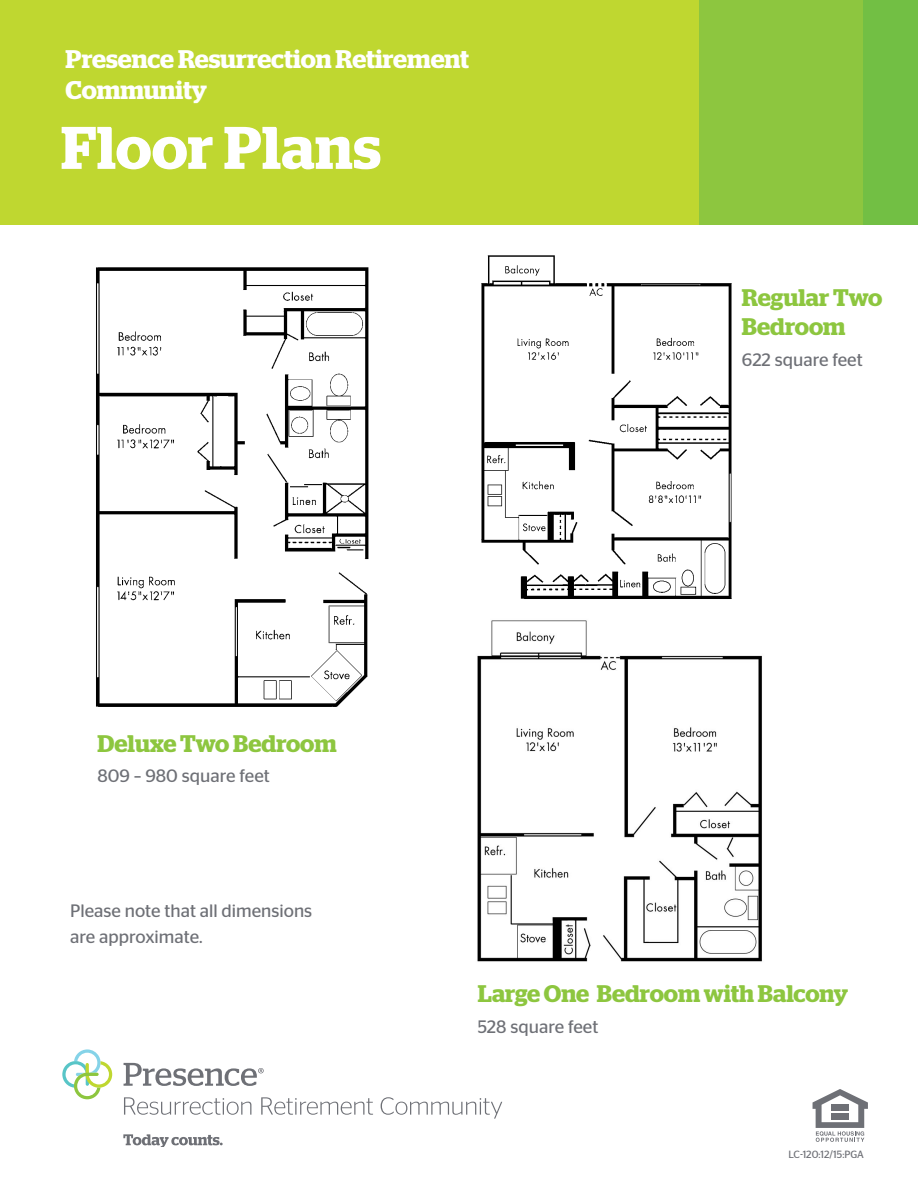
<style>
.page{position:relative;width:918px;height:1188px;background:#fff}
.page>*{position:absolute;margin:0;border:0;box-sizing:border-box;transform-origin:0 0}
.t1{font:600 60px "Stag";letter-spacing:.01em;color:#fff}
.t2{font:600 25.5px/30.6px "Stag";color:#fff}
.t3{font:600 24px/28.8px "Stag";color:#8dc63f}
.t4{font:18px/25.5px "Stag Sans";color:#6e7076}
.t5{font:10.5px "Stag Sans";color:#6e7076}
</style>
<div class="page">
<svg style="left:124px;top:1063px;width:140px;height:23px"></svg>
<svg style="left:62px;top:1049px;width:50px;height:50px"></svg>
<svg style="left:124px;top:1097px;width:127px;height:18px"></svg>
<svg style="left:261px;top:1097px;width:112px;height:18px"></svg>
<svg style="left:381px;top:1097px;width:121px;height:22px"></svg>
<svg style="left:123px;top:1134px;width:100px;height:12px"></svg>
<div style="left:0;top:0;width:918px;height:225px;background:#bfd730"></div>
<div style="left:700px;top:0;width:218px;height:225px;background:#8dc63f"></div>
<div style="left:864px;top:0;width:54px;height:225px;background:#72bf44"></div>
<svg style="left:813px;top:1089px;width:55px;height:53px"></svg>
<div style="left:831px;top:1105px;width:17px;height:6px;background:#6e7076"></div>
<div style="left:831px;top:1114px;width:17px;height:6px;background:#6e7076"></div>
<img style="left:477px;top:620px;width:285px;height:342px">
<img style="left:96px;top:267px;width:273px;height:440px">
<img style="left:481px;top:255px;width:251px;height:344px">
<h2 class="t2" style="left:66px;top:44px;width:405px">Presence Resurrection Retirement<br>Community</h2>
<h1 class="t1" style="left:61px;top:113px;width:322px">Floor Plans</h1>
<h3 class="t3" style="left:742px;top:284px;width:142px">Regular Two<br>Bedroom</h3>
<p class="t4" style="left:742px;top:346px;width:122px">622 square feet</p>
<h3 class="t3" style="left:98px;top:729px;width:241px">Deluxe Two Bedroom</h3>
<p class="t4" style="left:98px;top:763px;width:174px">809 – 980 square feet</p>
<p class="t4" style="left:70px;top:898px;width:243px">Please note that all dimensions are approximate.</p>
<h3 class="t3" style="left:478px;top:979px;width:372px">Large One Bedroom with Balcony</h3>
<p class="t4" style="left:478px;top:1014px;width:122px">528 square feet</p>
<p class="t5" style="left:789px;top:1149px;width:77px">LC-120:12/15:PGA</p>
</div>
